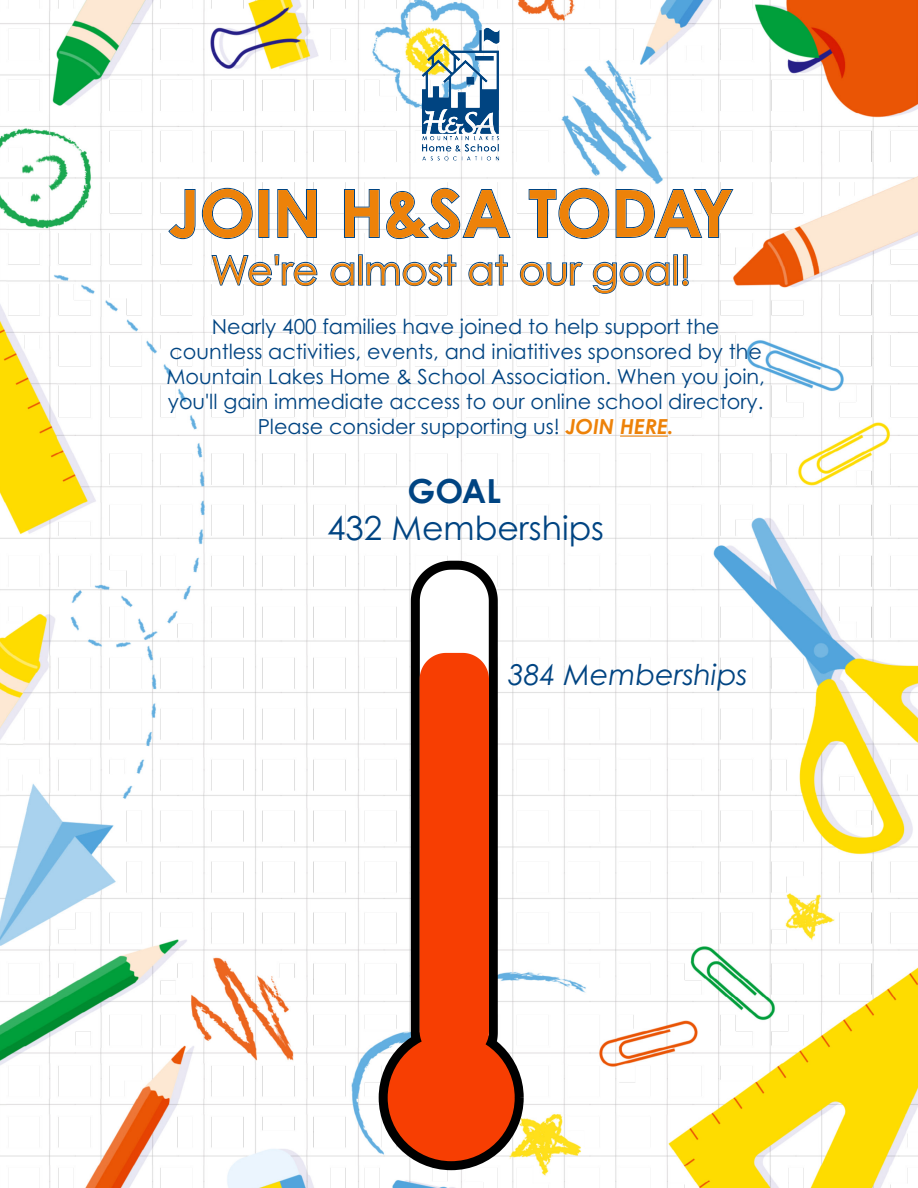
<style>
.page{position:relative;width:918px;height:1188px;background:#fff}
.page>*{position:absolute;margin:0;border:0;box-sizing:border-box;transform-origin:0 0}
.t1{font:700 65.25px "Century Gothic Pro";color:#ed8209}
.t2{font:39.6px "Century Gothic Pro";color:#ed8209}
.t3{font:33.15px "Century Gothic Pro";color:#004482}
.t4{font:700 33.15px "Century Gothic Pro";color:#004482}
.t5{font:italic 28.65px "Century Gothic Pro";color:#004482}
.t6{font:20.7px/24.9px "Century Gothic Pro";color:#004482;text-align:center}
.s1{font-weight:700;font-style:italic;color:#ed8209}
</style>
<div class="page">
<img style="left:0;top:0;width:918px;height:1188px">
<svg style="left:168px;top:188px;width:566px;height:106px"></svg>
<svg style="left:405px;top:555px;width:98px;height:499px"></svg>
<div style="left:383px;top:1030px;width:136px;height:136px;background:#f73e02;border-radius:50%"></div>
<div style="left:379px;top:1025px;width:145px;height:145px;border:9px solid #000;border-radius:50%"></div>
<svg style="left:415px;top:565px;width:78px;height:485px"></svg>
<hr style="left:620px;top:436px;width:48px;height:1px;background:#ed8209">
<img style="left:333px;top:0;width:252px;height:286px">
<h1 class="t1" style="left:168px;top:173px;width:567px">JOIN H&amp;SA TODAY</h1>
<h2 class="t2" style="left:211px;top:246px;width:482px">We're almost at our goal!</h2>
<p class="t6" style="left:166px;top:314px;width:600px">Nearly 400 families have joined to help support the countless activities, events, and iniatitives sponsored by the Mountain Lakes Home &amp; School Association. When you join, you'll gain immediate access to our online school directory.<br>Please consider supporting us! <span class="s1">JOIN HERE.</span></p>
<h3 class="t4" style="left:408px;top:470px;width:95px">GOAL</h3>
<h3 class="t3" style="left:327px;top:508px;width:278px">432 Memberships</h3>
<h3 class="t5" style="left:508px;top:657px;width:241px">384 Memberships</h3>
</div>
